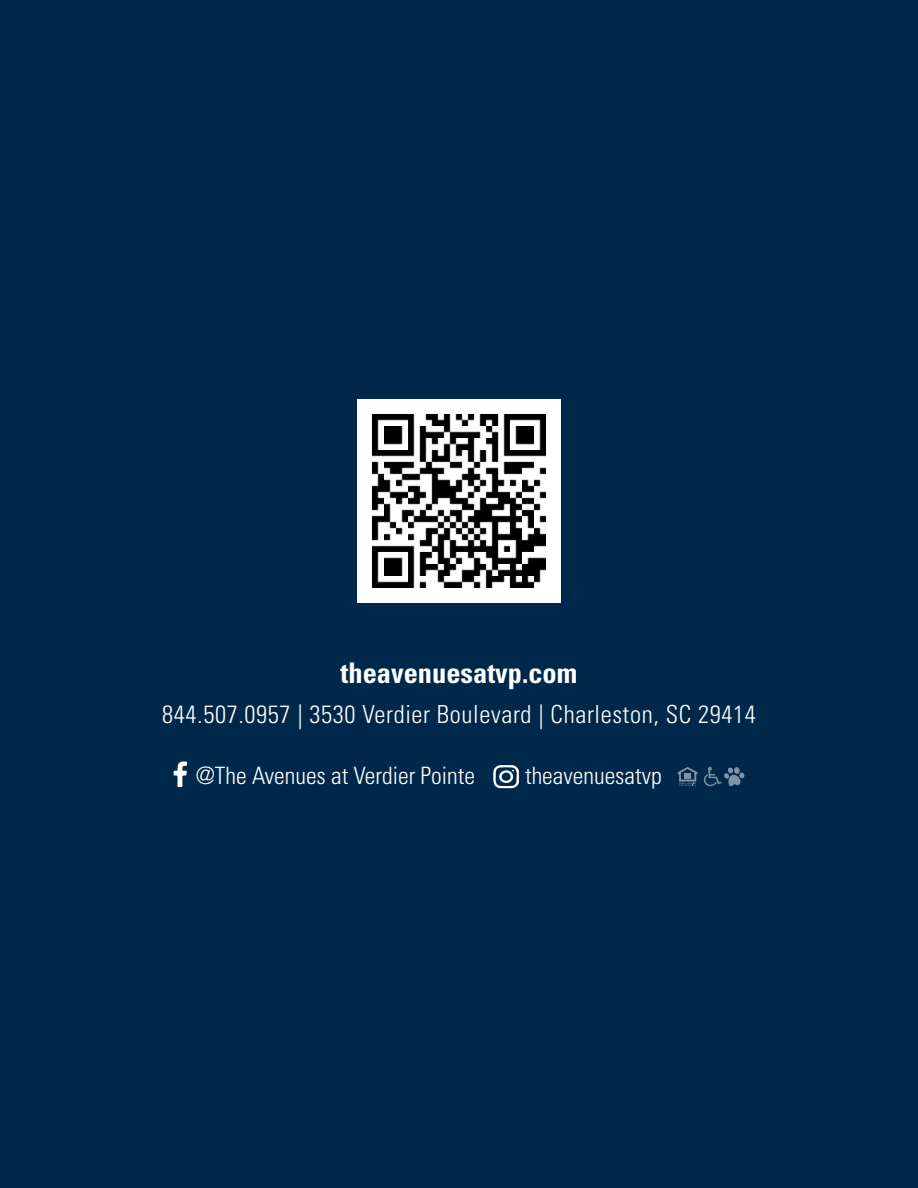
<style>
.page{position:relative;width:918px;height:1188px;background:#00284a}
.page>*{position:absolute;margin:0;border:0;box-sizing:border-box;transform-origin:0 0}
.t1{font:700 condensed 28.35px "Univers LT Std";color:#fff}
.t2{font:300 condensed 24.9px "Univers LT Std";letter-spacing:.025em;color:#fff}
.t3{font:300 condensed 23.85px "Univers LT Std";color:#fff}
</style>
<div class="page">
<img style="left:358px;top:400px;width:202px;height:202px">
<svg style="left:174px;top:761px;width:13px;height:26px"></svg>
<svg style="left:493px;top:765px;width:26px;height:23px"></svg>
<svg style="left:678px;top:767px;width:19px;height:19px"></svg>
<svg style="left:704px;top:767px;width:40px;height:19px"></svg>
<p class="t1" style="left:341px;top:656px;width:238px">theavenuesatvp.com</p>
<p class="t2" style="left:162px;top:700px;width:595px">844.507.0957 | 3530 Verdier Boulevard | Charleston, SC 29414</p>
<p class="t3" style="left:196px;top:761px;width:281px">@The Avenues at Verdier Pointe</p>
<p class="t3" style="left:525px;top:761px;width:138px">theavenuesatvp</p>
</div>
